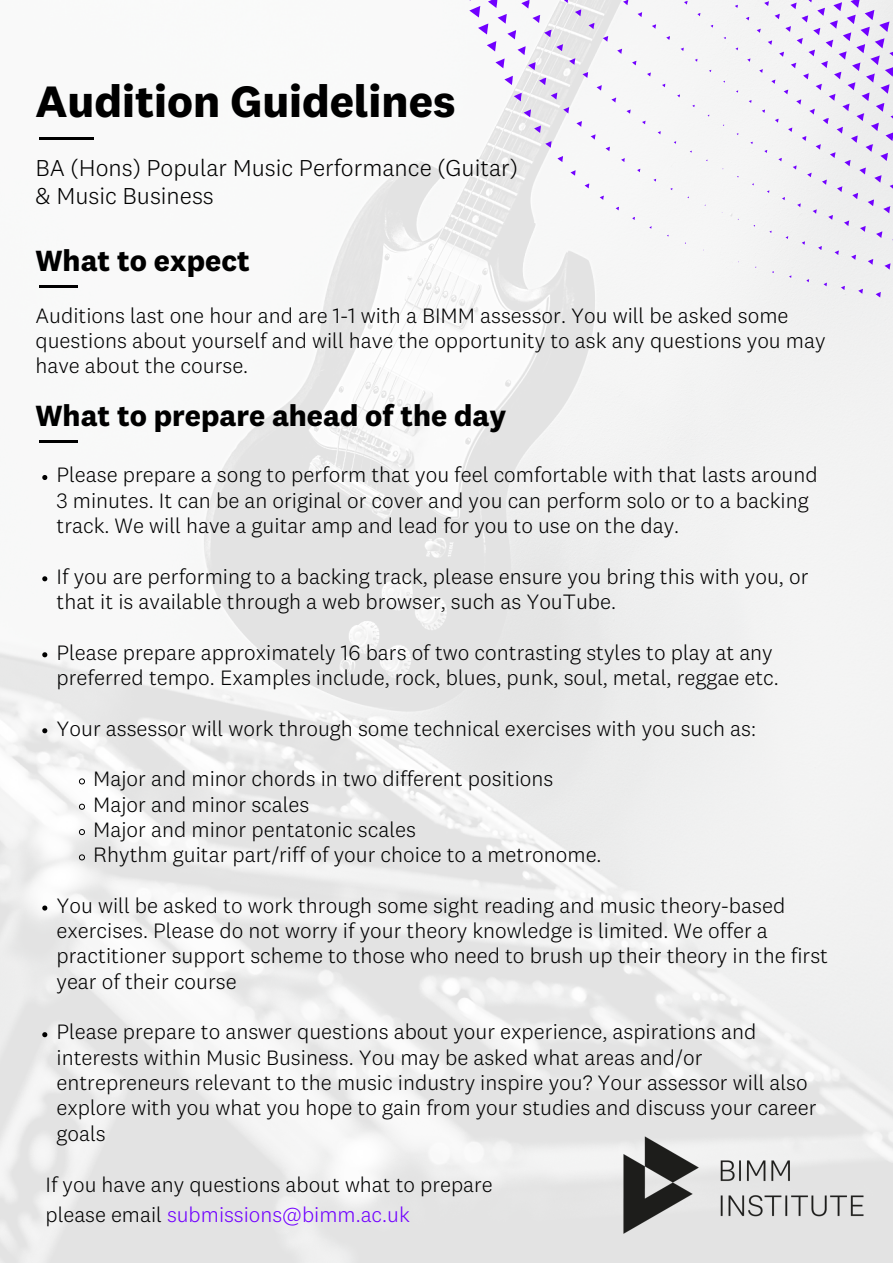
<style>
.page{position:relative;width:893px;height:1263px;background:#fff}
.page>*{position:absolute;margin:0;border:0;box-sizing:border-box;transform-origin:0 0}
.t1{font:700 45.6px "National 2";color:#000}
.t2{font:700 30.3px "National 2";color:#000}
.t3{font:300 23.85px "National 2";color:#000}
.t4{font:300 21.6px/25.3px "National 2";color:#000}
.t5{font:300 21.52px/29.8px "National 2";color:#000}
.s1{color:#7100ff}
</style>
<div class="page">
<img style="left:0;top:0;width:893px;height:1263px">
<hr style="left:39px;top:137px;width:54px;height:3px;background:#000">
<hr style="left:39px;top:286px;width:39px;height:2px;background:#000">
<svg style="left:735px;top:4px;width:4px;height:4px"></svg>
<svg style="left:723px;top:36px;width:4px;height:3px"></svg>
<svg style="left:735px;top:47px;width:4px;height:3px"></svg>
<svg style="left:637px;top:168px;width:5px;height:4px"></svg>
<svg style="left:653px;top:178px;width:4px;height:4px"></svg>
<svg style="left:460px;top:0;width:254px;height:162px"></svg>
<svg style="left:570px;top:169px;width:8px;height:7px"></svg>
<svg style="left:584px;top:182px;width:7px;height:7px"></svg>
<svg style="left:600px;top:194px;width:5px;height:6px"></svg>
<svg style="left:615px;top:206px;width:5px;height:5px"></svg>
<svg style="left:632px;top:216px;width:4px;height:4px"></svg>
<div style="left:745px;top:0;width:148px;height:298px;background:#f0f0f1"></div>
<img style="left:616px;top:1129px;width:254px;height:111px">
<hr style="left:39px;top:441px;width:39px;height:2px;background:#000">
<svg style="left:42px;top:475px;width:5px;height:5px"></svg>
<svg style="left:42px;top:576px;width:5px;height:5px"></svg>
<svg style="left:42px;top:652px;width:5px;height:5px"></svg>
<svg style="left:42px;top:728px;width:5px;height:5px"></svg>
<svg style="left:79px;top:778px;width:6px;height:7px"></svg>
<svg style="left:79px;top:803px;width:6px;height:7px"></svg>
<svg style="left:79px;top:829px;width:6px;height:6px"></svg>
<svg style="left:79px;top:854px;width:6px;height:6px"></svg>
<svg style="left:42px;top:905px;width:5px;height:5px"></svg>
<svg style="left:42px;top:1032px;width:5px;height:5px"></svg>
<p class="t1" style="left:35px;top:82px;width:421px">Audition Guidelines</p>
<p class="t3" style="left:35px;top:158px;width:484px">BA (Hons) Popular Music Performance (Guitar)</p>
<p class="t3" style="left:35px;top:186px;width:180px">&amp; Music Business</p>
<p class="t2" style="left:35px;top:248px;width:216px">What to expect</p>
<p class="t4" style="left:35px;top:304px;width:791px">Auditions last one hour and are 1-1 with a BIMM assessor. You will be asked some questions about yourself and will have the opportunity to ask any questions you may have about the course.</p>
<p class="t2" style="left:35px;top:403px;width:472px">What to prepare ahead of the day</p>
<p class="t4" style="left:56px;top:464px;width:763px">Please prepare a song to perform that you feel comfortable with that lasts around<br>3 minutes. It can be an original or cover and you can perform solo or to a backing track. We will have a guitar amp and lead for you to use on the day.</p>
<p class="t4" style="left:56px;top:565px;width:753px">If you are performing to a backing track, please ensure you bring this with you, or that it is available through a web browser, such as YouTube.</p>
<p class="t4" style="left:56px;top:641px;width:724px">Please prepare approximately 16 bars of two contrasting styles to play at any preferred tempo. Examples include, rock, blues, punk, soul, metal, reggae etc.</p>
<p class="t4" style="left:56px;top:717px;width:701px">Your assessor will work through some technical exercises with you such as:</p>
<p class="t4" style="left:93px;top:768px;width:462px">Major and minor chords in two different positions</p>
<p class="t4" style="left:93px;top:793px;width:218px">Major and minor scales</p>
<p class="t4" style="left:93px;top:818px;width:324px">Major and minor pentatonic scales</p>
<p class="t4" style="left:93px;top:844px;width:510px">Rhythm guitar part/riff of your choice to a metronome.</p>
<p class="t4" style="left:56px;top:894px;width:773px">You will be asked to work through some sight reading and music theory-based exercises. Please do not worry if your theory knowledge is limited. We offer a practitioner support scheme to those who need to brush up their theory in the first year of their course</p>
<p class="t4" style="left:56px;top:1021px;width:761px">Please prepare to answer questions about your experience, aspirations and interests within Music Business. You may be asked what areas and/or entrepreneurs relevant to the music industry inspire you? Your assessor will also explore with you what you hope to gain from your studies and discuss your career goals</p>
<p class="t5" style="left:45px;top:1171px;width:449px">If you have any questions about what to prepare please email <span class="s1">submissions@bimm.ac.uk</span></p>
</div>
